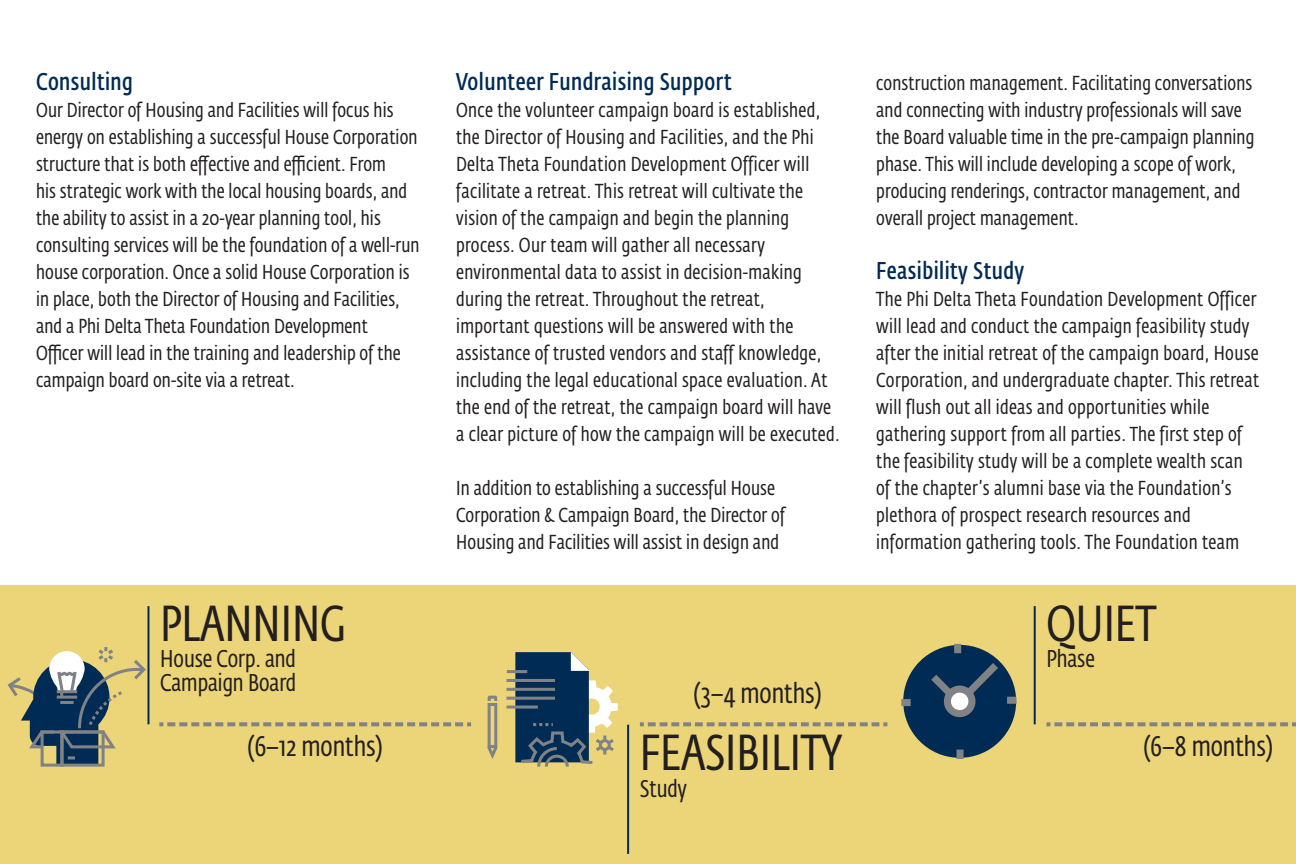
<style>
.page{position:relative;width:1296px;height:864px;background:#fff}
.page>*{position:absolute;margin:0;border:0;box-sizing:border-box;transform-origin:0 0}
.t1{font:50px "Fedra Sans Cond Std";color:#231f20}
.t2{font:28px "Fedra Sans Cond Std";color:#231f20}
.t3{font:600 24px "Fedra Sans Cond Std";letter-spacing:.02em;color:#002b54}
.t4{font:24px/24px "Fedra Sans Cond Std";color:#231f20}
.t5{font:20px/27px "Fedra Sans Cond Std";letter-spacing:.02em;color:#231f20}
</style>
<div class="page">
<div style="left:0;top:585px;width:1296px;height:279px;background:#ebd578"></div>
<div style="left:903px;top:645px;width:113px;height:113px;background:#002b54;border-radius:50%"></div>
<svg style="left:924px;top:655px;width:82px;height:58px"></svg>
<div style="left:947px;top:689px;width:25px;height:25px;background:#fff;border-radius:50%"></div>
<div style="left:944px;top:686px;width:32px;height:31px;border:7px solid #808285;border-radius:50%"></div>
<div style="left:954px;top:644px;width:7px;height:9px;background:#808285"></div>
<div style="left:901px;top:699px;width:10px;height:7px;background:#808285"></div>
<div style="left:957px;top:750px;width:7px;height:9px;background:#808285"></div>
<div style="left:1007px;top:697px;width:9px;height:7px;background:#808285"></div>
<svg style="left:487px;top:695px;width:11px;height:9px"></svg>
<svg style="left:487px;top:744px;width:11px;height:15px"></svg>
<div style="left:488px;top:703px;width:9px;height:45px;border:3px solid #808285"></div>
<hr style="left:507px;top:670px;width:20px;height:3px;background:#808285">
<hr style="left:507px;top:679px;width:48px;height:3px;background:#808285">
<hr style="left:507px;top:688px;width:48px;height:3px;background:#808285">
<hr style="left:507px;top:697px;width:48px;height:3px;background:#808285">
<hr style="left:507px;top:706px;width:31px;height:3px;background:#808285">
<svg style="left:515px;top:652px;width:103px;height:115px"></svg>
<div style="left:41px;top:730px;width:23px;height:37px;border:3px solid #808285"></div>
<div style="left:60px;top:730px;width:45px;height:37px;border:3px solid #808285"></div>
<svg style="left:7px;top:647px;width:141px;height:118px"></svg>
<hr style="left:147px;top:606px;width:2px;height:118px;background:#002b54">
<hr style="left:1034px;top:606px;width:2px;height:118px;background:#002b54">
<hr style="left:627px;top:725px;width:2px;height:129px;background:#002b54">
<svg style="left:159px;top:722px;width:312px;height:4px"></svg>
<svg style="left:640px;top:722px;width:247px;height:4px"></svg>
<svg style="left:1046px;top:722px;width:250px;height:4px"></svg>
<p class="t3" style="left:36px;top:67px;width:98px">Consulting</p>
<p class="t5" style="left:36px;top:97px;width:385px">Our Director of Housing and Facilities will focus his energy on establishing a successful House Corporation structure that is both effective and efficient. From<br>his strategic work with the local housing boards, and the ability to assist in a 20-year planning tool, his consulting services will be the foundation of a well-run house corporation. Once a solid House Corporation is in place, both the Director of Housing and Facilities, and a Phi Delta Theta Foundation Development Officer will lead in the training and leadership of the campaign board on-site via a retreat.</p>
<p class="t3" style="left:456px;top:67px;width:277px">Volunteer Fundraising Support</p>
<p class="t5" style="left:456px;top:97px;width:385px">Once the volunteer campaign board is established, the Director of Housing and Facilities, and the Phi Delta Theta Foundation Development Officer will facilitate a retreat. This retreat will cultivate the vision of the campaign and begin the planning process. Our team will gather all necessary environmental data to assist in decision-making during the retreat. Throughout the retreat, important questions will be answered with the assistance of trusted vendors and staff knowledge, including the legal educational space evaluation. At the end of the retreat, the campaign board will have a clear picture of how the campaign will be executed.</p>
<p class="t5" style="left:456px;top:475px;width:331px">In addition to establishing a successful House<br>Corporation &amp; Campaign Board, the Director of<br>Housing and Facilities will assist in design and</p>
<p class="t5" style="left:876px;top:70px;width:380px">construction management. Facilitating conversations and connecting with industry professionals will save the Board valuable time in the pre-campaign planning phase. This will include developing a scope of work, producing renderings, contractor management, and overall project management.</p>
<p class="t3" style="left:876px;top:256px;width:149px">Feasibility Study</p>
<p class="t5" style="left:876px;top:286px;width:384px">The Phi Delta Theta Foundation Development Officer will lead and conduct the campaign feasibility study after the initial retreat of the campaign board, House Corporation, and undergraduate chapter. This retreat will flush out all ideas and opportunities while gathering support from all parties. The first step of the feasibility study will be a complete wealth scan of the chapter’s alumni base via the Foundation’s plethora of prospect research resources and information gathering tools. The Foundation team</p>
<h1 class="t1" style="left:1046px;top:594px;width:111px">QUIET</h1>
<h1 class="t1" style="left:160px;top:594px;width:187px">PLANNING</h1>
<p class="t4" style="left:160px;top:647px;width:137px">House Corp. and<br>Campaign Board</p>
<p class="t4" style="left:1046px;top:647px;width:50px">Phase</p>
<h2 class="t2" style="left:694px;top:676px;width:130px">(3–4 months)</h2>
<h2 class="t2" style="left:248px;top:729px;width:137px">(6–12 months)</h2>
<h1 class="t1" style="left:640px;top:723px;width:204px">FEASIBILITY</h1>
<p class="t4" style="left:640px;top:777px;width:48px">Study</p>
<h2 class="t2" style="left:1143px;top:729px;width:131px">(6–8 months)</h2>
</div>
